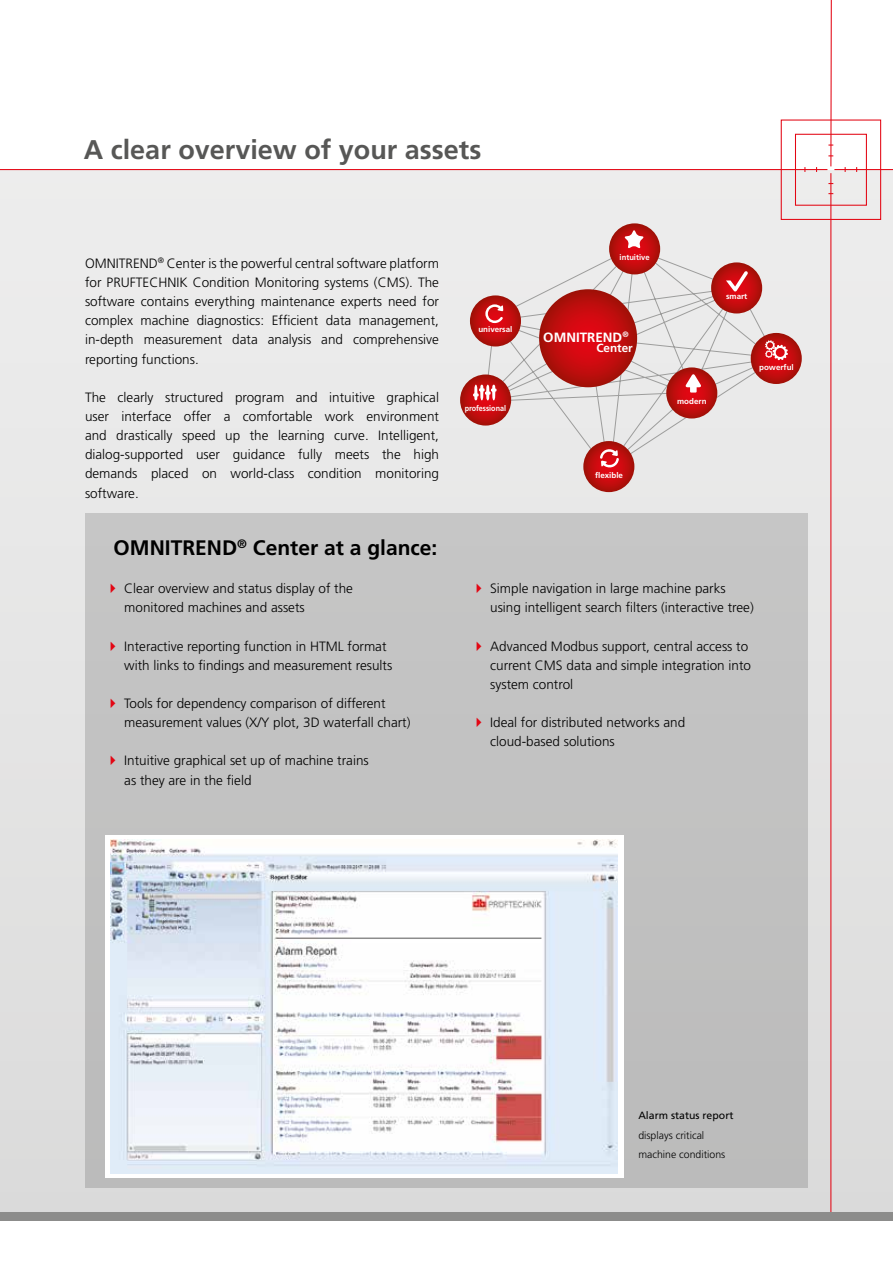
<style>
.page{position:relative;width:893px;height:1263px;background:#fff}
.page>*{position:absolute;margin:0;border:0;box-sizing:border-box;transform-origin:0 0}
.t1{font:700 27px "Frutiger";color:#575756}
.t2{font:700 21px "Frutiger";color:#000}
.t3{font:300 13.5px/19.2px "Frutiger";color:#000}
.t4{font:700 13.35px "Frutiger";color:#fff}
.t5{font:700 11.7px "Frutiger";color:#fff}
.t6{font:300 10.5px/19.2px "Frutiger";color:#000}
.t7{font:10.5px "Frutiger";color:#000}
.t8{font:700 7.95px "Frutiger";color:#fff}
.t9{font:700 7.95px "Frutiger";color:#fff;scale:.9 1}
.t10{font:700 7.95px "Frutiger";color:#fff;scale:.95 1}
</style>
<div class="page">
<div style="left:0;top:170px;width:893px;height:1042px;background:linear-gradient(to bottom,#eee,#dbdbdb)"></div>
<hr style="left:830px;top:173px;width:1px;height:1044px;background:#e30613">
<hr style="left:834px;top:169px;width:59px;height:1px;background:#e30613">
<hr style="left:830px;top:0;width:2px;height:166px;background:#e30613">
<div style="left:795px;top:134px;width:72px;height:72px;border:1px solid #e30613"></div>
<div style="left:781px;top:120px;width:100px;height:100px;border:1px solid #e30613"></div>
<hr style="left:0;top:169px;width:827px;height:1px;background:#e30613">
<div style="left:0;top:1212px;width:893px;height:8px;background:#8c8c8b"></div>
<div style="left:85px;top:514px;width:723px;height:674px;background:#c2c2c2"></div>
<svg style="left:480px;top:247px;width:298px;height:222px;background:#e6e6e6"></svg>
<svg style="left:539px;top:289px;width:98px;height:98px;background:#bf0d0e"></svg>
<svg style="left:609px;top:223px;width:51px;height:51px;background:#bc1110"></svg>
<svg style="left:711px;top:262px;width:51px;height:51px;background:#ba1210"></svg>
<svg style="left:583px;top:441px;width:51px;height:51px;background:#bb1110"></svg>
<svg style="left:666px;top:367px;width:51px;height:51px;background:#bc1111"></svg>
<svg style="left:751px;top:333px;width:51px;height:51px;background:#ba110f"></svg>
<svg style="left:460px;top:374px;width:51px;height:52px;background:#bc1514"></svg>
<svg style="left:470px;top:295px;width:51px;height:51px;background:#bb1110"></svg>
<svg style="left:624px;top:230px;width:20px;height:18px"></svg>
<svg style="left:686px;top:374px;width:15px;height:19px"></svg>
<svg style="left:473px;top:385px;width:24px;height:15px"></svg>
<svg style="left:726px;top:271px;width:22px;height:20px"></svg>
<svg style="left:485px;top:304px;width:18px;height:19px"></svg>
<svg style="left:600px;top:449px;width:19px;height:19px"></svg>
<svg style="left:765px;top:340px;width:23px;height:20px"></svg>
<div style="left:105px;top:835px;width:518px;height:343px;background:#fff"></div>
<img style="left:110px;top:840px;width:508px;height:333px">
<h1 class="t1" style="left:84px;top:134px;width:399px">A clear overview of your assets</h1>
<p class="t3" style="left:85px;top:254px;width:356px;text-align:justify">OMNITREND<sup>®</sup> Center is the powerful central software platform for PRUFTECHNIK Condition Monitoring systems (CMS). The software contains everything maintenance experts need for complex machine diagnostics: Efficient data management, in-depth measurement data analysis and comprehensive reporting functions.</p>
<p class="t3" style="left:85px;top:388px;width:356px;text-align:justify">The clearly structured program and intuitive graphical user interface offer a comfortable work environment and drastically speed up the learning curve. Intelligent, dialog-supported user guidance fully meets the high demands placed on world-class condition monitoring software.</p>
<p class="t8" style="left:478px;top:325px;width:36px">universal</p>
<p class="t9" style="left:465px;top:404px;width:47px">professional</p>
<p class="t10" style="left:620px;top:253px;width:33px">intuitive</p>
<p class="t4" style="left:543px;top:329px;width:87px">OMNITREND<sup>®</sup></p>
<p class="t5" style="left:596px;top:341px;width:38px">Center</p>
<p class="t8" style="left:595px;top:471px;width:29px">flexible</p>
<p class="t8" style="left:726px;top:292px;width:23px">smart</p>
<p class="t8" style="left:677px;top:397px;width:31px">modern</p>
<p class="t8" style="left:759px;top:363px;width:36px">powerful</p>
<h2 class="t2" style="left:114px;top:535px;width:325px">OMNITREND<sup>®</sup> Center at a glance:</h2>
<p class="t3" style="left:124px;top:579px;width:230px">Clear overview and status display of the monitored machines and assets</p>
<p class="t3" style="left:124px;top:636px;width:270px">Interactive reporting function in HTML format with links to findings and measurement results</p>
<p class="t3" style="left:124px;top:694px;width:288px">Tools for dependency comparison of different measurement values (X/Y plot, 3D waterfall chart)</p>
<p class="t3" style="left:124px;top:751px;width:246px">Intuitive graphical set up of machine trains as they are in the field</p>
<p class="t3" style="left:490px;top:579px;width:265px">Simple navigation in large machine parks using intelligent search filters (interactive tree)</p>
<p class="t3" style="left:490px;top:636px;width:262px">Advanced Modbus support, central access to current CMS data and simple integration into system control</p>
<p class="t3" style="left:490px;top:713px;width:197px">Ideal for distributed networks and cloud-based solutions</p>
<p class="t7" style="left:638px;top:1110px;width:97px">Alarm status report</p>
<p class="t6" style="left:638px;top:1125px;width:88px">displays critical machine conditions</p>
</div>
